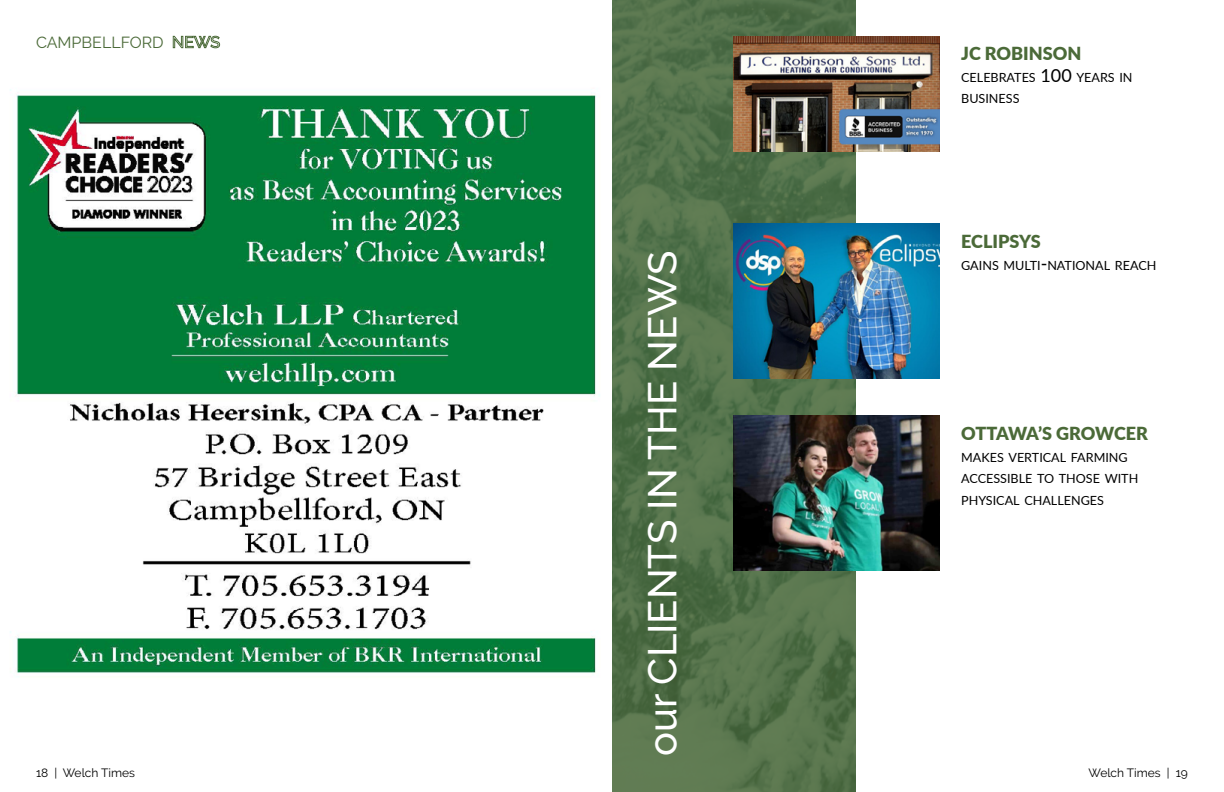
<style>
.page{position:relative;width:1224px;height:792px;background:#fff}
.page>*{position:absolute;margin:0;border:0;box-sizing:border-box;transform-origin:0 0}
.t1{font:500 40px "Raleway";color:#fff}
.t2{font:900 18px "Lato";color:#4b6a38}
.t3{font:16px "Raleway";color:#4b6a38}
.t4{font:12.6px/21.6px "Lato";color:#000}
.t5{font:12px "Raleway";color:#000}
.s1{font-weight:500}
.s2{font-size:18px}
</style>
<div class="page">
<img style="left:10px;top:89px;width:590px;height:588px">
<svg style="left:612px;top:0;width:243px;height:792px;background:#52714a"></svg>
<img style="left:734px;top:36px;width:206px;height:116px">
<img style="left:734px;top:223px;width:206px;height:155px">
<img style="left:734px;top:416px;width:206px;height:154px">
<p class="t3" style="left:36px;top:33px;width:186px">CAMPBELLFORD <span class="s1">NEWS</span></p>
<h1 class="t1" style="left:639px;top:756px;width:508px;rotate:-90deg">our CLIENTS IN THE NEWS</h1>
<h2 class="t2" style="left:961px;top:40px;width:122px">JC ROBINSON</h2>
<p class="t4" style="left:961px;top:66px;width:173px">CELEBRATES <span class="s2">100</span> YEARS IN<br>BUSINESS</p>
<h2 class="t2" style="left:961px;top:228px;width:81px">ECLIPSYS</h2>
<p class="t4" style="left:961px;top:254px;width:197px">GAINS MULTI<span class="s2">-</span>NATIONAL REACH</p>
<h2 class="t2" style="left:961px;top:420px;width:188px">OTTAWA’S GROWCER</h2>
<p class="t4" style="left:961px;top:446px;width:179px">MAKES VERTICAL FARMING<br>ACCESSIBLE TO THOSE WITH<br>PHYSICAL CHALLENGES</p>
<p class="t5" style="left:36px;top:766px;width:101px">18 | Welch Times</p>
<p class="t5" style="left:1089px;top:766px;width:101px">Welch Times | 19</p>
</div>
